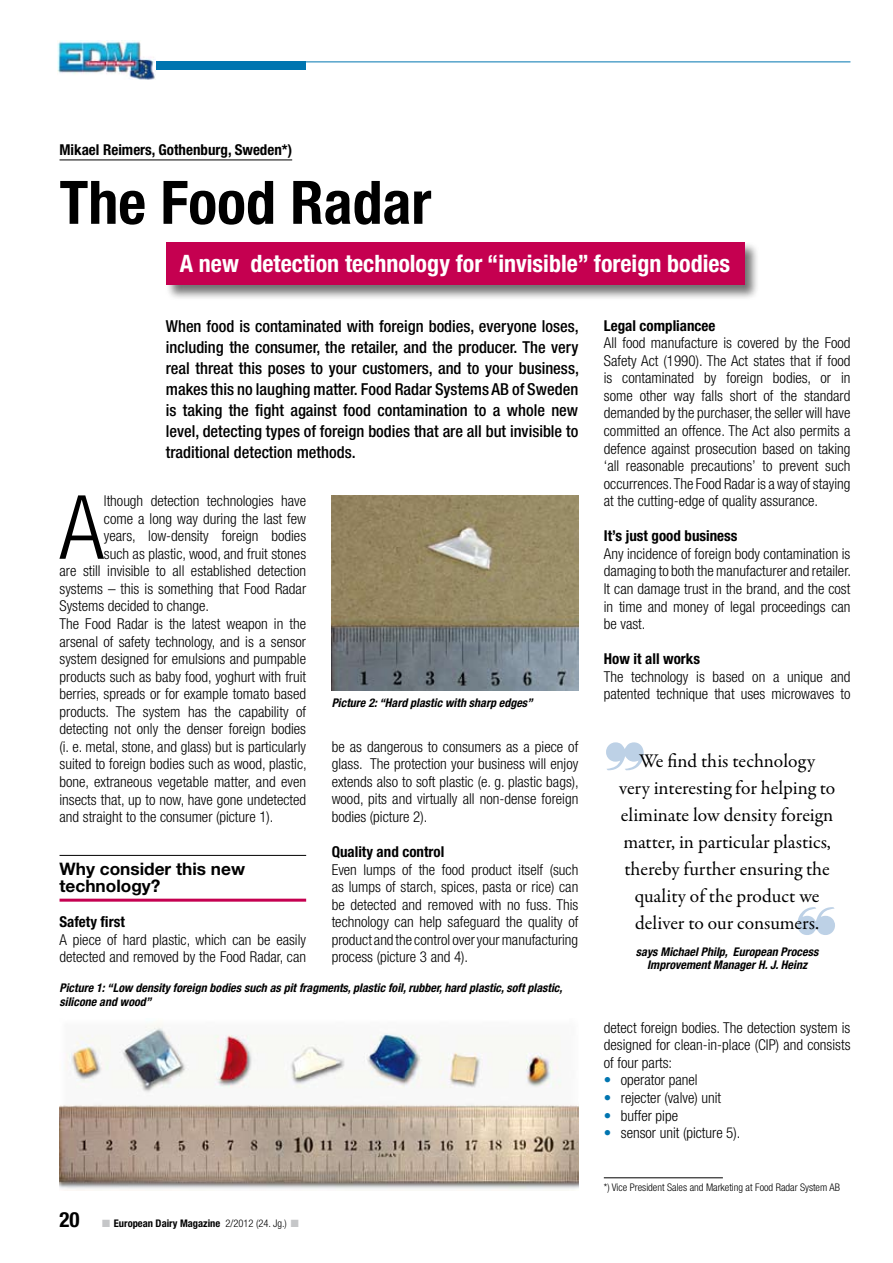
<style>
.page{position:relative;width:893px;height:1263px;background:#fff}
.page>*{position:absolute;margin:0;border:0;box-sizing:border-box;transform-origin:0 0}
.t1{font:300 condensed 88.8px "Helvetica Neue LT Pro";color:#000}
.t2{font:700 condensed 60px "Helvetica Neue LT Pro";color:#000}
.t3{font:700 condensed 24px "Helvetica Neue LT Pro";color:#fff}
.t4{font:19.5px/27px "Garamond Premr Pro";letter-spacing:-.005em;color:#000;text-align:center}
.t5{font:700 17.25px/17.5px "Helvetica Neue LT Pro";color:#000}
.t6{font:500 condensed 16.5px/21px "Helvetica Neue LT Pro";color:#000;text-align:justify}
.t7{font:300 condensed 15px/17.5px "Helvetica Neue LT Pro";color:#000;text-align:justify}
.t8{font:700 condensed 15px "Helvetica Neue LT Pro";color:#000}
.t9{font:italic 700 condensed 12px/13.5px "Helvetica Neue LT Pro";color:#000;text-align:center}
.t10{font:300 condensed 10.5px "Helvetica Neue LT Pro";color:#000}
.t11{font:700 condensed 10.5px "Helvetica Neue LT Pro";color:#000}
.s1{font-size:21px}
.s2{color:#c5c6c8}
.s3{font-weight:300}
.s4{color:#0075b0}
</style>
<div class="page">
<hr style="left:155px;top:62px;width:695px;height:1px;background:#0075b0">
<div style="left:155px;top:62px;width:151px;height:8px;background:#0075b0"></div>
<img style="left:57px;top:41px;width:99px;height:39px">
<hr style="left:60px;top:855px;width:246px;height:1px;background:#000">
<hr style="left:60px;top:899px;width:246px;height:3px;background:#c50050">
<hr style="left:60px;top:160px;width:232px;height:1px;background:#000">
<div style="left:165px;top:242px;width:595px;height:58px;background:#000;opacity:.55"></div>
<div style="left:166px;top:242px;width:578px;height:43px;background:#c50050"></div>
<hr style="left:604px;top:1177px;width:119px;height:1px;background:#000">
<img style="left:60px;top:1024px;width:518px;height:167px">
<img style="left:332px;top:495px;width:246px;height:195px">
<p class="t8" style="left:60px;top:141px;width:234px">Mikael Reimers, Gothenburg, Sweden*)</p>
<h2 class="t2" style="left:60px;top:166px;width:373px">The Food Radar</h2>
<h3 class="t3" style="left:180px;top:249px;width:552px">A new detection technology for “invisible” foreign bodies</h3>
<p class="t6" style="left:166px;top:315px;width:415px">When food is contaminated with foreign bodies, everyone loses, including the consumer, the retailer, and the producer. The very real threat this poses to your customers, and to your business, makes this no laughing matter. Food Radar Systems AB of Sweden is taking the fight against food contamination to a whole new level, detecting types of foreign bodies that are all but invisible to traditional detection methods.</p>
<h1 class="t1" style="left:60px;top:476px;width:46px">A</h1>
<p class="t7" style="left:104px;top:492px;width:204px">lthough detection technologies have</p>
<p class="t7" style="left:104px;top:509px;width:204px">come a long way during the last few</p>
<p class="t7" style="left:104px;top:527px;width:204px">years, low-density foreign bodies</p>
<p class="t7" style="left:104px;top:545px;width:204px">such as plastic, wood, and fruit stones</p>
<p class="t7" style="left:60px;top:562px;width:248px">are still invisible to all established detection</p>
<p class="t7" style="left:60px;top:580px;width:248px">systems – this is something that Food Radar</p>
<p class="t7" style="left:60px;top:597px;width:151px">Systems decided to change.</p>
<p class="t7" style="left:60px;top:615px;width:248px">The Food Radar is the latest weapon in the</p>
<p class="t7" style="left:60px;top:632px;width:248px">arsenal of safety technology, and is a sensor</p>
<p class="t7" style="left:60px;top:650px;width:248px">system designed for emulsions and pumpable</p>
<p class="t7" style="left:60px;top:667px;width:248px">products such as baby food, yoghurt with fruit</p>
<p class="t7" style="left:60px;top:685px;width:248px">berries, spreads or for example tomato based</p>
<p class="t7" style="left:60px;top:702px;width:248px">products. The system has the capability of</p>
<p class="t7" style="left:60px;top:720px;width:248px">detecting not only the denser foreign bodies</p>
<p class="t7" style="left:60px;top:738px;width:248px">(i. e. metal, stone, and glass) but is particularly</p>
<p class="t7" style="left:60px;top:755px;width:249px">suited to foreign bodies such as wood, plastic,</p>
<p class="t7" style="left:60px;top:773px;width:248px">bone, extraneous vegetable matter, and even</p>
<p class="t7" style="left:60px;top:790px;width:248px">insects that, up to now, have gone undetected</p>
<p class="t7" style="left:60px;top:808px;width:216px">and straight to the consumer (picture 1).</p>
<p class="t5" style="left:60px;top:859px;width:187px">Why consider this new technology?</p>
<p class="t8" style="left:60px;top:913px;width:67px">Safety first</p>
<p class="t7" style="left:60px;top:931px;width:248px">A piece of hard plastic, which can be easily detected and removed by the Food Radar, can</p>
<p class="t9" style="left:332px;top:696px;width:203px">Picture 2: “Hard plastic with sharp edges”</p>
<p class="t7" style="left:332px;top:737px;width:249px">be as dangerous to consumers as a piece of glass. The protection your business will enjoy extends also to soft plastic (e. g. plastic bags), wood, pits and virtually all non-dense foreign bodies (picture 2).</p>
<p class="t8" style="left:332px;top:843px;width:114px">Quality and control</p>
<p class="t7" style="left:332px;top:860px;width:248px">Even lumps of the food product itself (such as lumps of starch, spices, pasta or rice) can be detected and removed with no fuss. This technology can help safeguard the quality of product and the control over your manufacturing process (picture 3 and 4).</p>
<p class="t9" style="left:60px;top:981px;width:504px;text-align:left">Picture 1: “Low density foreign bodies such as pit fragments, plastic foil, rubber, hard plastic, soft plastic, silicone and wood”</p>
<p class="t11" style="left:60px;top:1217px;width:241px"><span class="s1">20</span> <span class="s2">■</span> European Dairy Magazine <span class="s3">2/2012 (24. Jg.)</span> <span class="s2">■</span></p>
<p class="t8" style="left:604px;top:316px;width:113px">Legal compliancee</p>
<p class="t7" style="left:604px;top:334px;width:248px">All food manufacture is covered by the Food Safety Act (1990). The Act states that if food is contaminated by foreign bodies, or in some other way falls short of the standard demanded by the purchaser, the seller will have committed an offence. The Act also permits a defence against prosecution based on taking ‘all reasonable precautions’ to prevent such occurrences. The Food Radar is a way of staying at the cutting-edge of quality assurance.</p>
<p class="t8" style="left:604px;top:527px;width:135px">It’s just good business</p>
<p class="t7" style="left:604px;top:545px;width:249px">Any incidence of foreign body contamination is damaging to both the manufacturer and retailer.<br>It can damage trust in the brand, and the cost in time and money of legal proceedings can be vast.</p>
<p class="t8" style="left:604px;top:650px;width:98px">How it all works</p>
<p class="t7" style="left:604px;top:667px;width:248px">The technology is based on a unique and patented technique that uses microwaves to</p>
<h3 class="t4" style="left:619px;top:747px;width:218px">We find this technology<br>very interesting for helping to eliminate low density foreign matter, in particular plastics, thereby further ensuring the quality of the product we deliver to our consumers.</h3>
<p class="t9" style="left:636px;top:945px;width:184px">says Michael Philp, European Process<br>Improvement Manager H. J. Heinz</p>
<p class="t7" style="left:604px;top:1018px;width:248px">detect foreign bodies. The detection system is designed for clean-in-place (CIP) and consists of four parts:</p>
<p class="t7" style="left:604px;top:1071px;width:95px"><span class="s4">•</span> operator panel</p>
<p class="t7" style="left:604px;top:1089px;width:119px"><span class="s4">•</span> rejecter (valve) unit</p>
<p class="t7" style="left:604px;top:1106px;width:76px"><span class="s4">•</span> buffer pipe</p>
<p class="t7" style="left:604px;top:1124px;width:138px"><span class="s4">•</span> sensor unit (picture 5).</p>
<p class="t10" style="left:604px;top:1181px;width:238px">*) Vice President Sales and Marketing at Food Radar System AB</p>
</div>
